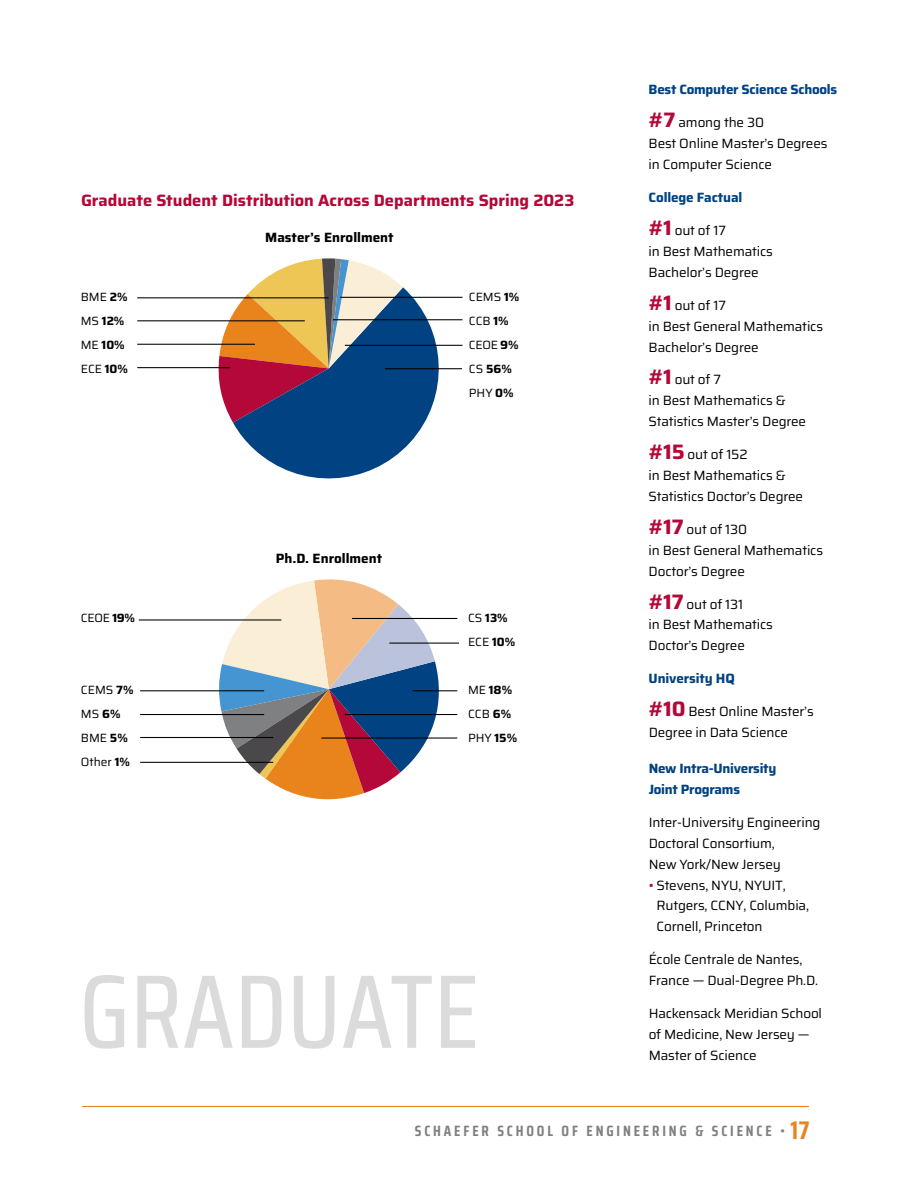
<style>
.page{position:relative;width:918px;height:1188px;background:#fff}
.page>*{position:absolute;margin:0;border:0;box-sizing:border-box;transform-origin:0 0}
.t1{font:500 104.55px "Saira Condensed";letter-spacing:.005em;color:#dbdbdb}
.t2{font:700 16.5px "Saira";color:#b30838}
.t3{font:700 15px "Saira Condensed";letter-spacing:.19em;color:#7e8082}
.t4{font:13.5px/21px "Saira";letter-spacing:-.01em;color:#000}
.t5{font:700 13.5px/21px "Saira";letter-spacing:-.02em;color:#004282}
.t6{font:700 13.5px "Saira";color:#000}
.t7{font:12px/23.9px "Saira";color:#000}
.t8{font:700 12px/23.9px "Saira";color:#000}
.s1{font-weight:400}
.s2{font-weight:700}
.s3{font-weight:700;font-size:20.85px;color:#b30838}
.s4{color:#b30838}
.s5{font-size:25.5px;color:#e9841d}
</style>
<div class="page">
<svg style="left:218px;top:579px;width:228px;height:221px"></svg>
<svg style="left:233px;top:287px;width:218px;height:192px;fill:#004282"></svg>
<svg style="left:217px;top:258px;width:186px;height:165px;background:#95837e"></svg>
<hr style="left:82px;top:1106px;width:727px;height:1px;background:#e9841d">
<hr style="left:137px;top:297px;width:192px;height:1px;background:#000">
<hr style="left:137px;top:320px;width:168px;height:1px;background:#000">
<hr style="left:137px;top:344px;width:118px;height:1px;background:#000">
<hr style="left:137px;top:367px;width:93px;height:1px;background:#000">
<hr style="left:385px;top:368px;width:77px;height:1px;background:#000">
<hr style="left:340px;top:297px;width:123px;height:1px;background:#000">
<hr style="left:345px;top:345px;width:118px;height:1px;background:#000">
<hr style="left:333px;top:319px;width:130px;height:1px;background:#000">
<hr style="left:139px;top:619px;width:142px;height:2px;background:#000">
<hr style="left:140px;top:690px;width:124px;height:1px;background:#000">
<hr style="left:140px;top:737px;width:133px;height:1px;background:#000">
<hr style="left:321px;top:738px;width:136px;height:1px;background:#000">
<hr style="left:352px;top:618px;width:105px;height:1px;background:#000">
<hr style="left:413px;top:690px;width:44px;height:1px;background:#000">
<hr style="left:345px;top:714px;width:112px;height:1px;background:#000">
<hr style="left:389px;top:643px;width:70px;height:1px;background:#000">
<hr style="left:140px;top:714px;width:124px;height:1px;background:#000">
<hr style="left:140px;top:762px;width:133px;height:1px;background:#000">
<p class="t2" style="left:81px;top:186px;width:495px">Graduate Student Distribution Across Departments Spring 2023</p>
<p class="t8" style="left:81px;top:284px;width:49px"><span class="s1">BME</span> 2%<br><span class="s1">MS</span> 12%<br><span class="s1">ME</span> 10%<br><span class="s1">ECE</span> 10%</p>
<p class="t7" style="left:81px;top:606px;width:56px">CEOE <span class="s2">19%</span></p>
<p class="t7" style="left:81px;top:677px;width:54px">CEMS <span class="s2">7%<br></span>MS <span class="s2">6%<br></span>BME <span class="s2">5%<br></span>Other <span class="s2">1%</span></p>
<p class="t6" style="left:265px;top:226px;width:130px">Master’s Enrollment</p>
<p class="t6" style="left:276px;top:547px;width:108px">Ph.D. Enrollment</p>
<p class="t7" style="left:469px;top:285px;width:52px">CEMS <span class="s2">1%<br></span>CCB <span class="s2">1%<br></span>CEOE <span class="s2">9%<br></span>CS <span class="s2">56%<br></span>PHY <span class="s2">0%</span></p>
<p class="t8" style="left:468px;top:606px;width:49px"><span class="s1">CS</span> 13%<br><span class="s1">ECE</span> 10%</p>
<p class="t7" style="left:468px;top:677px;width:51px">ME <span class="s2">18%<br></span>CCB <span class="s2">6%<br></span>PHY <span class="s2">15%</span></p>
<h1 class="t1" style="left:79px;top:926px;width:401px">GRADUATE</h1>
<p class="t5" style="left:649px;top:79px;width:190px">Best Computer Science Schools</p>
<p class="t4" style="left:649px;top:112px;width:180px"><span class="s3">#7</span> among the 30<br>Best Online Master’s Degrees in Computer Science</p>
<p class="t5" style="left:649px;top:186px;width:95px">College Factual</p>
<p class="t4" style="left:649px;top:219px;width:126px"><span class="s3">#1</span> out of 17<br>in Best Mathematics<br>Bachelor’s Degree</p>
<p class="t4" style="left:649px;top:294px;width:176px"><span class="s3">#1</span> out of 17<br>in Best General Mathematics<br>Bachelor’s Degree</p>
<p class="t4" style="left:649px;top:369px;width:159px"><span class="s3">#1</span> out of 7<br>in Best Mathematics &amp;<br>Statistics Master’s Degree</p>
<p class="t4" style="left:649px;top:443px;width:156px"><span class="s3">#15</span> out of 152<br>in Best Mathematics &amp;<br>Statistics Doctor’s Degree</p>
<p class="t4" style="left:649px;top:518px;width:176px"><span class="s3">#17</span> out of 130<br>in Best General Mathematics<br>Doctor’s Degree</p>
<p class="t4" style="left:649px;top:593px;width:126px"><span class="s3">#17</span> out of 131<br>in Best Mathematics<br>Doctor’s Degree</p>
<p class="t5" style="left:649px;top:668px;width:88px">University HQ</p>
<p class="t4" style="left:649px;top:700px;width:167px"><span class="s3">#10</span> Best Online Master’s<br>Degree in Data Science</p>
<p class="t5" style="left:649px;top:757px;width:129px">New Intra-University<br>Joint Programs</p>
<p class="t4" style="left:649px;top:811px;width:173px">Inter-University Engineering<br>Doctoral Consortium,<br>New York/New Jersey</p>
<p class="t4" style="left:657px;top:874px;width:154px;text-indent:-8px"><span class="s4">•</span> Stevens, NYU, NYUIT,<br>Rutgers, CCNY, Columbia,<br>Cornell, Princeton</p>
<p class="t4" style="left:649px;top:949px;width:171px">École Centrale de Nantes,<br>France — Dual-Degree Ph.D.</p>
<p class="t4" style="left:649px;top:1002px;width:175px">Hackensack Meridian School of Medicine, New Jersey —</p>
<p class="t4" style="left:649px;top:1044px;width:109px">Master of Science</p>
<p class="t3" style="left:415px;top:1118px;width:396px">SCHAEFER SCHOOL OF ENGINEERING &amp; SCIENCE • <span class="s5">17</span></p>
</div>
